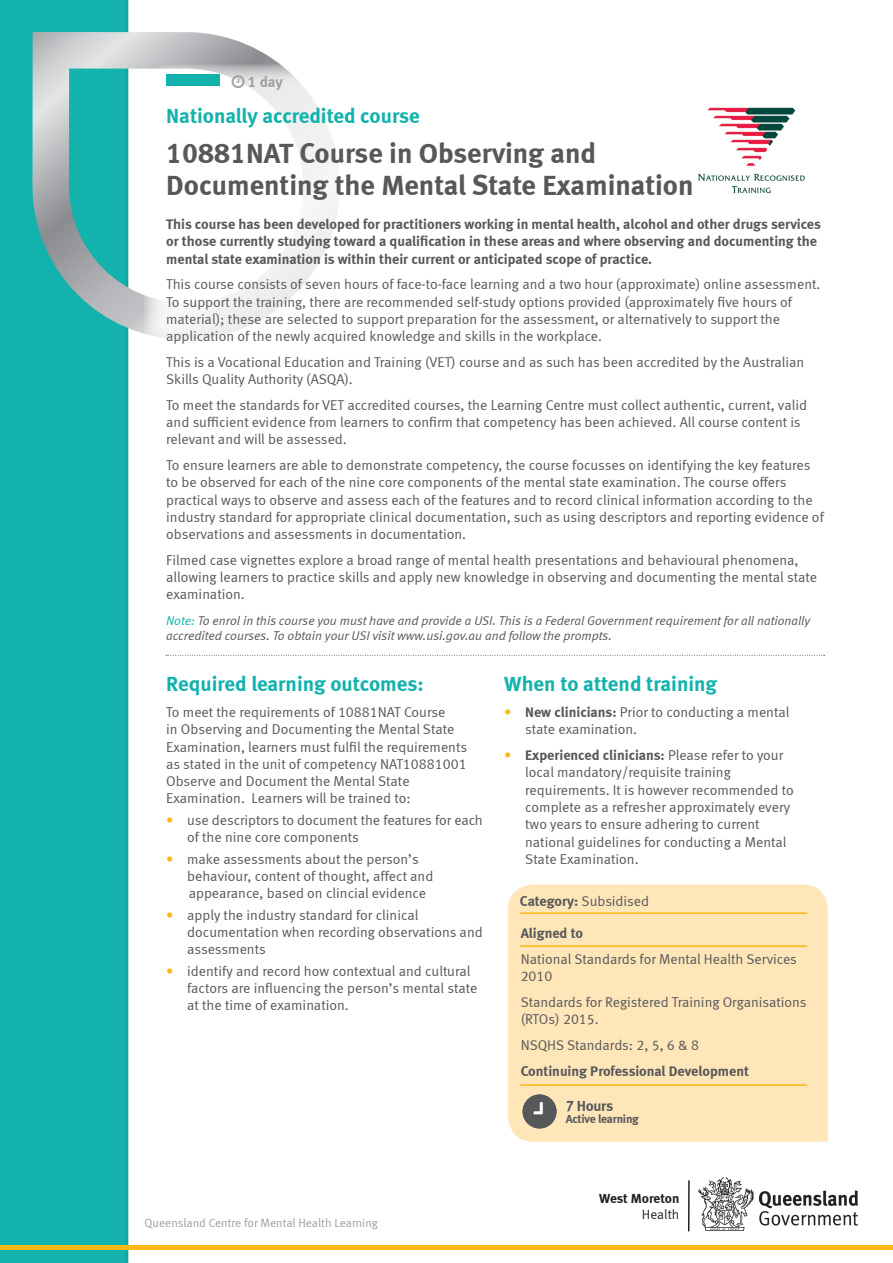
<style>
.page{position:relative;width:893px;height:1263px;background:#fff}
.page>*{position:absolute;margin:0;border:0;box-sizing:border-box;transform-origin:0 0}
.t1{font:28.5px/31.5px "Meta Bold LF";color:#57585a}
.Small_header{font:21px "Meta Bold LF";color:#13b2ad}
.Body{font:15px "Meta Bold LF";letter-spacing:-.02em;color:#57585a}
.Small_header-2{font:15px "Meta Bold LF";color:#9d9fa2}
.Body-2{font:14.25px/17.2px "Meta Normal LF";color:#57585a}
.Sub_heading{font:14.25px/17.2px "Meta Bold LF";color:#57585a}
.Body-3{font:14.25px "Meta Bold LF";color:#57585a}
.t2{font:13.5px/16.2px "Meta Bold LF";letter-spacing:-.005em;color:#231f20;text-align:right}
.note_text{font:italic 12.75px/15px "Meta Normal LF";color:#57585a}
.t3{font:12px "Meta Normal LF";color:#9d9fa2}
.Body-4{font:12px "Meta Bold LF";letter-spacing:-.02em;color:#57585a}
.s1{color:#13b2ad}
.s2{color:#fcb814}
.s3{font-family:"Meta Bold LF"}
.s4{font-family:"Meta Normal LF"}
</style>
<div class="page">
<div style="left:0;top:0;width:131px;height:1263px;background:#13b2ad"></div>
<hr style="left:0;top:1245px;width:893px;height:4px;background:#fcb814">
<img style="left:698px;top:1178px;width:160px;height:52px">
<hr style="left:688px;top:1180px;width:2px;height:51px;background:#231f20">
<svg style="left:32px;top:32px;width:248px;height:307px"></svg>
<svg style="left:144px;top:64px;width:195px;height:275px"></svg>
<div style="left:166px;top:74px;width:54px;height:12px;background:#13b2ad"></div>
<svg style="left:166px;top:655px;width:659px;height:1px"></svg>
<img style="left:698px;top:107px;width:107px;height:87px">
<div style="left:508px;top:884px;width:320px;height:258px;background:#fee6b9"></div>
<hr style="left:521px;top:945px;width:285px;height:2px;background:#fcb814">
<hr style="left:521px;top:1084px;width:285px;height:2px;background:#fcb814">
<svg style="left:523px;top:1094px;width:34px;height:34px"></svg>
<hr style="left:521px;top:912px;width:285px;height:2px;background:#fcb814">
<svg style="left:232px;top:75px;width:13px;height:13px"></svg>
<p class="Small_header-2" style="left:248px;top:73px;width:36px">1 day</p>
<p class="Small_header" style="left:166px;top:103px;width:255px">Nationally accredited course</p>
<p class="t1" style="left:166px;top:137px;width:529px">10881NAT Course in Observing and<br>Documenting the Mental State Examination</p>
<p class="Sub_heading" style="left:166px;top:215px;width:656px">This course has been developed for practitioners working in mental health, alcohol and other drugs services or those currently studying toward a qualification in these areas and where observing and documenting the mental state examination is within their current or anticipated scope of practice.</p>
<p class="Body-2" style="left:166px;top:276px;width:656px">This course consists of seven hours of face-to-face learning and a two hour (approximate) online assessment.<br>To support the training, there are recommended self-study options provided (approximately five hours of material); these are selected to support preparation for the assessment, or alternatively to support the application of the newly acquired knowledge and skills in the workplace.</p>
<p class="Body-2" style="left:166px;top:353px;width:640px">This is a Vocational Education and Training (VET) course and as such has been accredited by the Australian<br>Skills Quality Authority (ASQA).</p>
<p class="Body-2" style="left:166px;top:396px;width:642px">To meet the standards for VET accredited courses, the Learning Centre must collect authentic, current, valid and sufficient evidence from learners to confirm that competency has been achieved. All course content is relevant and will be assessed.</p>
<p class="Body-2" style="left:166px;top:456px;width:659px">To ensure learners are able to demonstrate competency, the course focusses on identifying the key features to be observed for each of the nine core components of the mental state examination. The course offers practical ways to observe and assess each of the features and to record clinical information according to the industry standard for appropriate clinical documentation, such as using descriptors and reporting evidence of observations and assessments in documentation.</p>
<p class="Body-2" style="left:166px;top:551px;width:652px">Filmed case vignettes explore a broad range of mental health presentations and behavioural phenomena, allowing learners to practice skills and apply new knowledge in observing and documenting the mental state examination.</p>
<p class="note_text" style="left:166px;top:613px;width:646px"><span class="s1">Note:</span> To enrol in this course you must have and provide a USI. This is a Federal Government requirement for all nationally accredited courses. To obtain your USI visit www.usi.gov.au and follow the prompts.</p>
<p class="Small_header" style="left:166px;top:672px;width:259px">Required learning outcomes:</p>
<p class="Body-2" style="left:166px;top:703px;width:302px">To meet the requirements of 10881NAT Course<br>in Observing and Documenting the Mental State Examination, learners must fulfil the requirements as stated in the unit of competency NAT10881001<br>Observe and Document the Mental State Examination. Learners will be trained to:</p>
<p class="Body-2" style="left:187px;top:811px;width:297px;text-indent:-21px"><span class="s2">•</span> use descriptors to document the features for each of the nine core components</p>
<p class="Body-2" style="left:187px;top:850px;width:248px;text-indent:-21px"><span class="s2">•</span> make assessments about the person’s behaviour, content of thought, affect and appearance, based on clincial evidence</p>
<p class="Body-2" style="left:187px;top:906px;width:297px;text-indent:-21px"><span class="s2">•</span> apply the industry standard for clinical documentation when recording observations and assessments</p>
<p class="Body-2" style="left:187px;top:962px;width:292px;text-indent:-21px"><span class="s2">•</span> identify and record how contextual and cultural factors are influencing the person’s mental state at the time of examination.</p>
<p class="Small_header" style="left:504px;top:672px;width:214px">When to attend training</p>
<p class="Body-2" style="left:525px;top:703px;width:266px;text-indent:-21px"><span class="s2">•</span> <span class="s3">New clinicians:</span> Prior to conducting a mental state examination.</p>
<p class="Body-2" style="left:525px;top:746px;width:270px;text-indent:-21px"><span class="s2">•</span> <span class="s3">Experienced clinicians:</span> Please refer to your local mandatory/requisite training requirements. It is however recommended to complete as a refresher approximately every two years to ensure adhering to current national guidelines for conducting a Mental State Examination.</p>
<p class="Body-2" style="left:520px;top:892px;width:131px"><span class="s3">Category:</span> Subsidised</p>
<p class="Body-3" style="left:521px;top:925px;width:64px">Aligned to</p>
<p class="Body-2" style="left:521px;top:950px;width:278px">National Standards for Mental Health Services<br>2010</p>
<p class="Body-2" style="left:521px;top:993px;width:287px">Standards for Registered Training Organisations (RTOs) 2015.</p>
<p class="Body-2" style="left:521px;top:1036px;width:180px">NSQHS Standards: 2, 5, 6 &amp; 8</p>
<p class="Body-3" style="left:521px;top:1062px;width:230px">Continuing Professional Development</p>
<p class="Body" style="left:566px;top:1097px;width:49px">7 Hours</p>
<p class="Body-4" style="left:566px;top:1112px;width:75px">Active learning</p>
<p class="t3" style="left:145px;top:1216px;width:235px">Queensland Centre for Mental Health Learning</p>
<p class="t2" style="left:599px;top:1190px;width:82px">West Moreton<br><span class="s4">Health</span></p>
</div>
